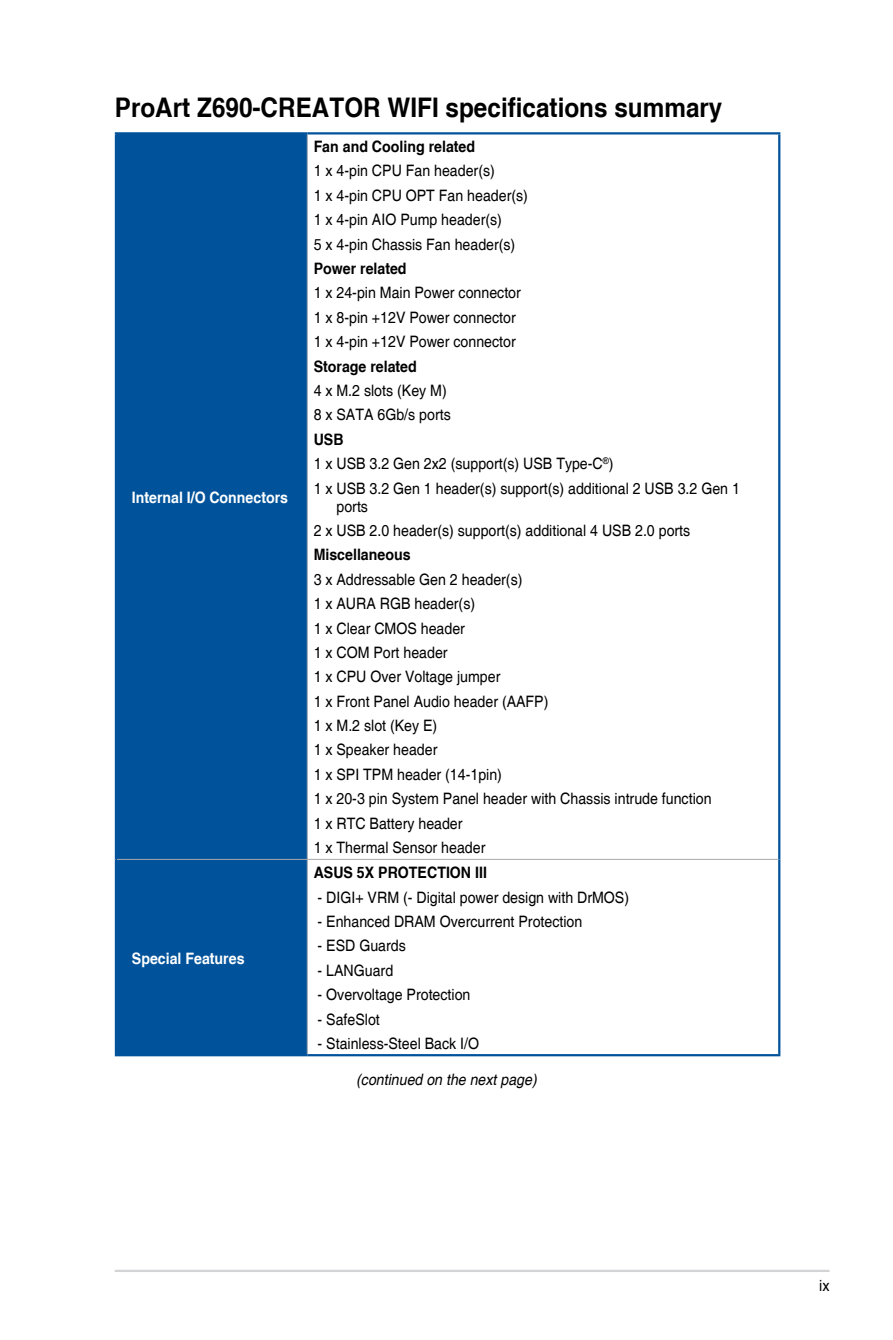
<style>
.page{position:relative;width:893px;height:1340px;background:#fff}
.page>*{position:absolute;margin:0;border:0;box-sizing:border-box;transform-origin:0 0}
.t1{font:700 27px "Helvetica cyr";color:#000;scale:.9 1}
.t2{font:15.75px/24.3px "Helvetica";color:#000;scale:.9 1}
.t3{font:700 15.75px "Helvetica cyr";color:#000;scale:.9 1}
.t4{font:700 15.75px "Helvetica cyr";color:#fff;scale:.9 1}
.t5{font:italic 15.75px "Helvetica";color:#000;scale:.9 1}
</style>
<div class="page">
<hr style="left:115px;top:1269px;width:714px;height:2px;background:#d1d3d4">
<div style="left:117px;top:134px;width:190px;height:920px;background:#00539b"></div>
<hr style="left:115px;top:132px;width:192px;height:2px;background:#00539b">
<hr style="left:115px;top:134px;width:2px;height:725px;background:#00539b">
<hr style="left:307px;top:132px;width:473px;height:2px;background:#00539b">
<hr style="left:778px;top:134px;width:2px;height:725px;background:#00539b">
<hr style="left:115px;top:859px;width:2px;height:195px;background:#00539b">
<hr style="left:778px;top:859px;width:2px;height:195px;background:#00539b">
<hr style="left:115px;top:1054px;width:192px;height:2px;background:#00539b">
<hr style="left:307px;top:1054px;width:473px;height:2px;background:#00539b">
<hr style="left:307px;top:134px;width:1px;height:725px;background:#a7a9ac">
<hr style="left:117px;top:859px;width:190px;height:1px;background:#a7a9ac">
<hr style="left:307px;top:859px;width:471px;height:1px;background:#a7a9ac">
<hr style="left:307px;top:859px;width:1px;height:195px;background:#a7a9ac">
<h1 class="t1" style="left:115px;top:92px;width:677px">ProArt Z690-CREATOR WIFI specifications summary</h1>
<p class="t4" style="left:132px;top:488px;width:175px">Internal I/O Connectors</p>
<p class="t4" style="left:132px;top:949px;width:127px">Special Features</p>
<p class="t3" style="left:314px;top:138px;width:181px">Fan and Cooling related</p>
<p class="t2" style="left:314px;top:159px;width:240px">1 x 4-pin CPU Fan header(s)<br>1 x 4-pin CPU OPT Fan header(s)<br>1 x 4-pin AIO Pump header(s)<br>5 x 4-pin Chassis Fan header(s)</p>
<p class="t3" style="left:314px;top:260px;width:105px">Power related</p>
<p class="t2" style="left:314px;top:281px;width:232px">1 x 24-pin Main Power connector<br>1 x 8-pin +12V Power connector<br>1 x 4-pin +12V Power connector</p>
<p class="t3" style="left:314px;top:357px;width:116px">Storage related</p>
<p class="t2" style="left:314px;top:379px;width:154px">4 x M.2 slots (Key M)<br>8 x SATA 6Gb/s ports</p>
<p class="t3" style="left:314px;top:430px;width:35px">USB</p>
<p class="t2" style="left:314px;top:452px;width:475px">1 x USB 3.2 Gen 2x2 (support(s) USB Type-C<sup>®</sup>)<br>1 x USB 3.2 Gen 1 header(s) support(s) additional 2 USB 3.2 Gen 1</p>
<p class="t2" style="left:314px;top:494px;width:420px;text-indent:23px">ports<br>2 x USB 2.0 header(s) support(s) additional 4 USB 2.0 ports</p>
<p class="t3" style="left:314px;top:546px;width:109px">Miscellaneous</p>
<p class="t2" style="left:314px;top:567px;width:444px">3 x Addressable Gen 2 header(s)<br>1 x AURA RGB header(s)<br>1 x Clear CMOS header<br>1 x COM Port header<br>1 x CPU Over Voltage jumper<br>1 x Front Panel Audio header (AAFP)<br>1 x M.2 slot (Key E)<br>1 x Speaker header<br>1 x SPI TPM header (14-1pin)<br>1 x 20-3 pin System Panel header with Chassis intrude function<br>1 x RTC Battery header<br>1 x Thermal Sensor header</p>
<p class="t3" style="left:314px;top:863px;width:194px">ASUS 5X PROTECTION III</p>
<p class="t2" style="left:318px;top:885px;width:348px">- DIGI+ VRM (- Digital power design with DrMOS)</p>
<p class="t2" style="left:318px;top:909px;width:296px">- Enhanced DRAM Overcurrent Protection</p>
<p class="t2" style="left:318px;top:934px;width:100px">- ESD Guards</p>
<p class="t2" style="left:318px;top:958px;width:86px">- LANGuard</p>
<p class="t2" style="left:318px;top:983px;width:171px">- Overvoltage Protection</p>
<p class="t2" style="left:318px;top:1007px;width:71px">- SafeSlot</p>
<p class="t2" style="left:318px;top:1031px;width:181px">- Stainless-Steel Back I/O</p>
<p class="t5" style="left:356px;top:1070px;width:206px">(continued on the nextpage)</p>
<p class="t2" style="left:819px;top:1273px;width:13px">ix</p>
</div>
